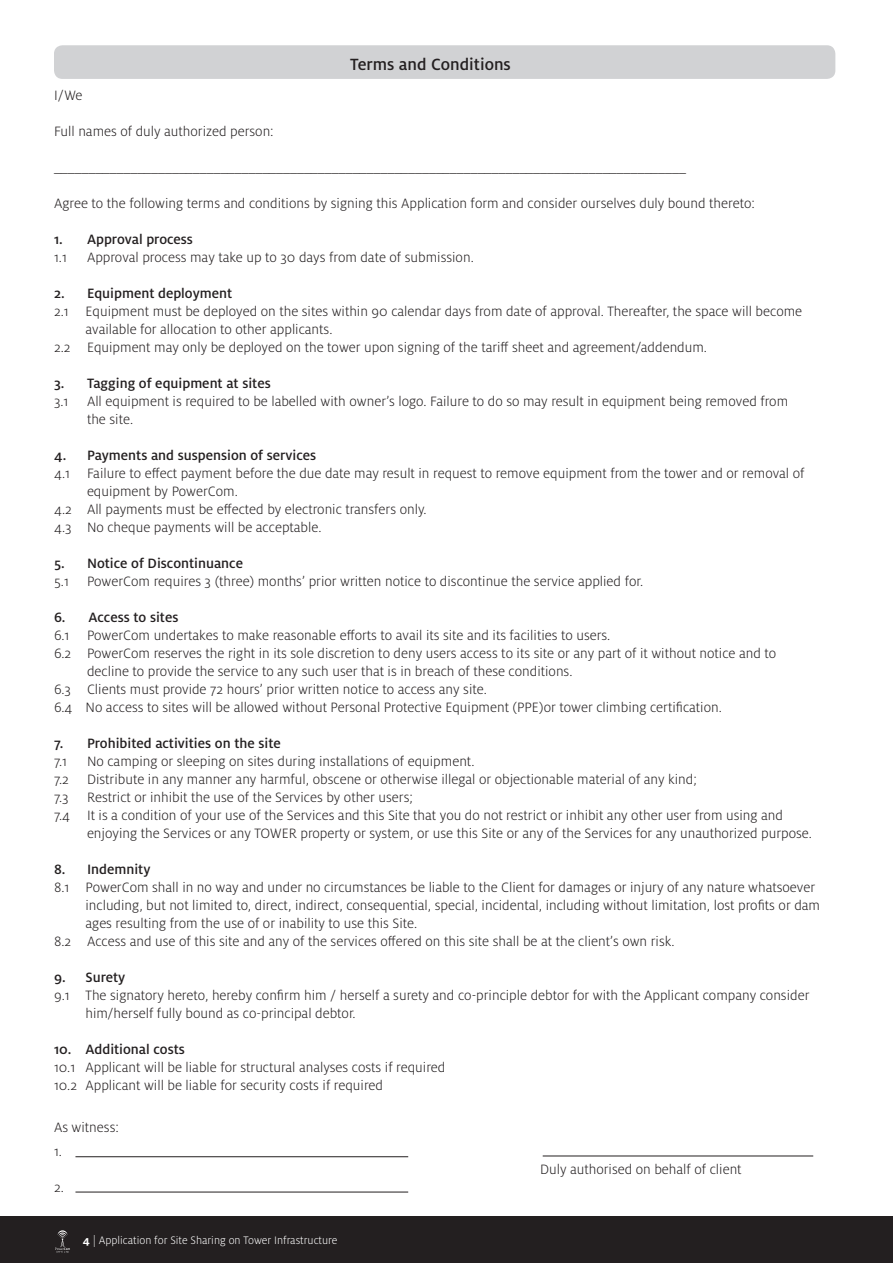
<style>
.page{position:relative;width:893px;height:1263px;background:#fff}
.page>*{position:absolute;margin:0;border:0;box-sizing:border-box;transform-origin:0 0}
.t1{font:500 18px "Milo OT";color:#231f20}
.t2{font:300 15px/18px "Milo OT";color:#231f20}
.t3{font:500 15px "Milo OT";color:#231f20}
.t4{font:300 12px "Milo OT";color:#fff}
.s1{font-weight:700}
</style>
<div class="page">
<div style="left:0;top:1216px;width:893px;height:47px;background:#231f20"></div>
<svg style="left:55px;top:1230px;width:15px;height:23px"></svg>
<div style="left:54px;top:45px;width:781px;height:34px;background:#d1d2d4;border-radius:9px"></div>
<hr style="left:75px;top:1156px;width:333px;height:1px;background:#231f20">
<hr style="left:75px;top:1192px;width:333px;height:1px;background:#231f20">
<hr style="left:543px;top:1155px;width:270px;height:1px;background:#231f20">
<p class="t1" style="left:350px;top:55px;width:162px">Terms and Conditions</p>
<p class="t2" style="left:54px;top:87px;width:30px">I/We</p>
<p class="t2" style="left:54px;top:123px;width:221px">Full names of duly authorized person:</p>
<p class="t2" style="left:54px;top:159px;width:633px">___________________________________________________________________________________________</p>
<p class="t2" style="left:54px;top:195px;width:702px">Agree to the following terms and conditions by signing this Application form and consider ourselves duly bound thereto:</p>
<p class="t3" style="left:54px;top:231px;width:140px">1. Approval process</p>
<p class="t2" style="left:54px;top:249px;width:15px">1.1</p>
<p class="t2" style="left:87px;top:249px;width:388px">Approval process may take up to 30 days from date of submission.</p>
<p class="t3" style="left:54px;top:285px;width:180px">2. Equipment deployment</p>
<p class="t2" style="left:54px;top:303px;width:750px">2.1 Equipment must be deployed on the sites within 90 calendar days from date of approval. Thereafter, the space will become</p>
<p class="t2" style="left:86px;top:321px;width:248px">available for allocation to other applicants.</p>
<p class="t2" style="left:54px;top:339px;width:654px">2.2 Equipment may only be deployed on the tower upon signing of the tariff sheet and agreement/addendum.</p>
<p class="t3" style="left:54px;top:375px;width:218px">3. Tagging of equipment at sites</p>
<p class="t2" style="left:87px;top:393px;width:703px;text-indent:-33px">3.1 All equipment is required to be labelled with owner’s logo. Failure to do so may result in equipment being removed from the site.</p>
<p class="t3" style="left:54px;top:447px;width:264px">4. Payments and suspension of services</p>
<p class="t2" style="left:54px;top:465px;width:752px">4.1 Failure to effect payment before the due date may result in request to remove equipment from the tower and or removal of</p>
<p class="t2" style="left:87px;top:483px;width:152px">equipment by PowerCom.</p>
<p class="t2" style="left:54px;top:501px;width:374px">4.2 All payments must be effected by electronic transfers only.</p>
<p class="t2" style="left:54px;top:519px;width:269px">4.3 No cheque payments will be acceptable.</p>
<p class="t3" style="left:54px;top:555px;width:191px">5. Notice of Discontinuance</p>
<p class="t2" style="left:54px;top:573px;width:591px">5.1 PowerCom requires 3 (three) months’ prior written notice to discontinue the service applied for.</p>
<p class="t3" style="left:54px;top:609px;width:126px">6. Access to sites</p>
<p class="t2" style="left:54px;top:627px;width:724px">6.1 PowerCom undertakes to make reasonable efforts to avail its site and its facilities to users.<br>6.2 PowerCom reserves the right in its sole discretion to deny users access to its site or any part of it without notice and to</p>
<p class="t2" style="left:54px;top:663px;width:669px;text-indent:33px">decline to provide the service to any such user that is in breach of these conditions.<br>6.3 Clients must provide 72 hours’ prior written notice to access any site.<br>6.4 No access to sites will be allowed without Personal Protective Equipment (PPE)or tower climbing certification.</p>
<p class="t3" style="left:54px;top:735px;width:228px">7. Prohibited activities on the site</p>
<p class="t2" style="left:54px;top:753px;width:15px">7.1</p>
<p class="t2" style="left:87px;top:753px;width:389px">No camping or sleeping on sites during installations of equipment.</p>
<p class="t2" style="left:54px;top:771px;width:644px">7.2 Distribute in any manner any harmful, obscene or otherwise illegal or objectionable material of any kind;</p>
<p class="t2" style="left:54px;top:789px;width:360px">7.3 Restrict or inhibit the use of the Services by other users;</p>
<p class="t2" style="left:54px;top:807px;width:730px">7.4 It is a condition of your use of the Services and this Site that you do not restrict or inhibit any other user from using and</p>
<p class="t2" style="left:87px;top:825px;width:726px">enjoying the Services or any TOWER property or system, or use this Site or any of the Services for any unauthorized purpose.</p>
<p class="t3" style="left:54px;top:861px;width:98px">8. Indemnity</p>
<p class="t2" style="left:54px;top:879px;width:763px">8.1 PowerCom shall in no way and under no circumstances be liable to the Client for damages or injury of any nature whatsoever</p>
<p class="t2" style="left:86px;top:897px;width:736px">including, but not limited to, direct, indirect, consequential, special, incidental, including without limitation, lost profits or dam</p>
<p class="t2" style="left:86px;top:915px;width:333px">ages resulting from the use of or inability to use this Site.</p>
<p class="t2" style="left:54px;top:933px;width:622px">8.2 Access and use of this site and any of the services offered on this site shall be at the client’s own risk.</p>
<p class="t3" style="left:54px;top:969px;width:73px">9. Surety</p>
<p class="t2" style="left:86px;top:987px;width:725px;text-indent:-32px">9.1 The signatory hereto, hereby confirm him / herself a surety and co-principle debtor for with the Applicant company consider him/herself fully bound as co-principal debtor.</p>
<p class="t3" style="left:54px;top:1041px;width:132px">10. Additional costs</p>
<p class="t2" style="left:54px;top:1059px;width:393px">10.1 Applicant will be liable for structural analyses costs if required<br>10.2 Applicant will be liable for security costs if required</p>
<p class="t2" style="left:54px;top:1116px;width:66px;line-height:24px">As witness:<br>1.</p>
<p class="t2" style="left:540px;top:1161px;width:203px">Duly authorised on behalf of client</p>
<p class="t2" style="left:54px;top:1179px;width:11px">2.</p>
<p class="t4" style="left:83px;top:1234px;width:256px"><span class="s1">4</span> | Application for Site Sharing on Tower Infrastructure</p>
</div>
